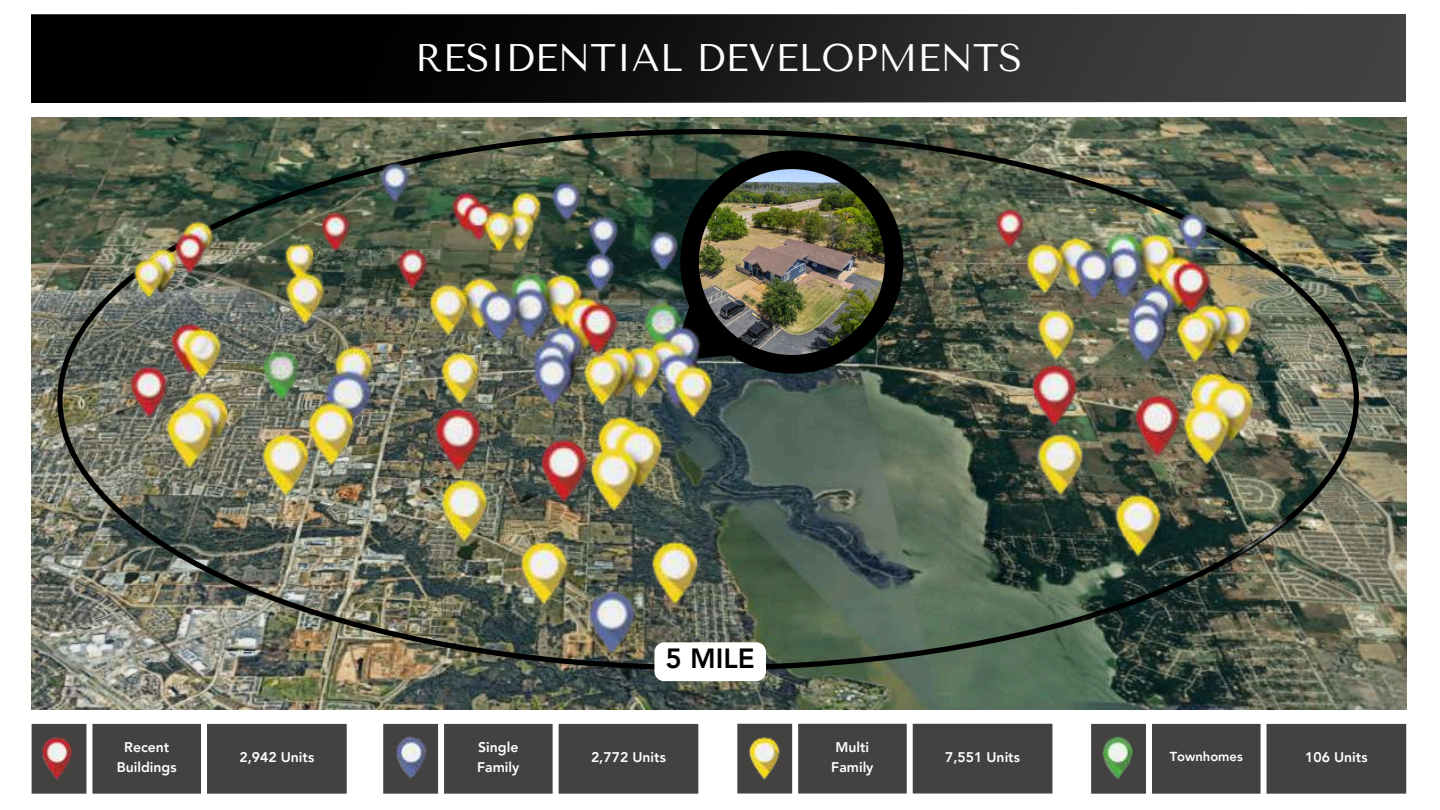
<style>
.page{position:relative;width:1440px;height:810px;background:#fff}
.page>*{position:absolute;margin:0;border:0;box-sizing:border-box;transform-origin:0 0}
.t1{font:38.3px "Tenor Sans";color:#fffffe}
.t2{font:800 27.7px "Avenir LT Pro";color:#000}
.t3{font:800 14px/19.5px "Avenir LT Pro";color:#fff;text-align:center}
.t4{font:800 13px "Avenir LT Pro";color:#fff}
</style>
<div class="page">
<img style="left:31px;top:14px;width:1376px;height:780px">
<img style="left:32px;top:15px;width:1374px;height:87px">
<h1 class="t1" style="left:415px;top:36px;width:609px">RESIDENTIAL DEVELOPMENTS</h1>
<h2 class="t2" style="left:666px;top:647px;width:91px">5 MILE</h2>
<p class="t3" style="left:117px;top:739px;width:61px">Recent<br>Buildings</p>
<p class="t3" style="left:239px;top:749px;width:76px">2,942 Units</p>
<p class="t3" style="left:477px;top:739px;width:44px;text-align:left">Single<br>Family</p>
<p class="t3" style="left:591px;top:749px;width:76px">2,772 Units</p>
<p class="t3" style="left:831px;top:739px;width:44px">Multi<br>Family</p>
<p class="t3" style="left:945px;top:749px;width:76px">7,551 Units</p>
<p class="t4" style="left:1170px;top:752px;width:75px">Townhomes</p>
<p class="t3" style="left:1305px;top:749px;width:64px">106 Units</p>
</div>
